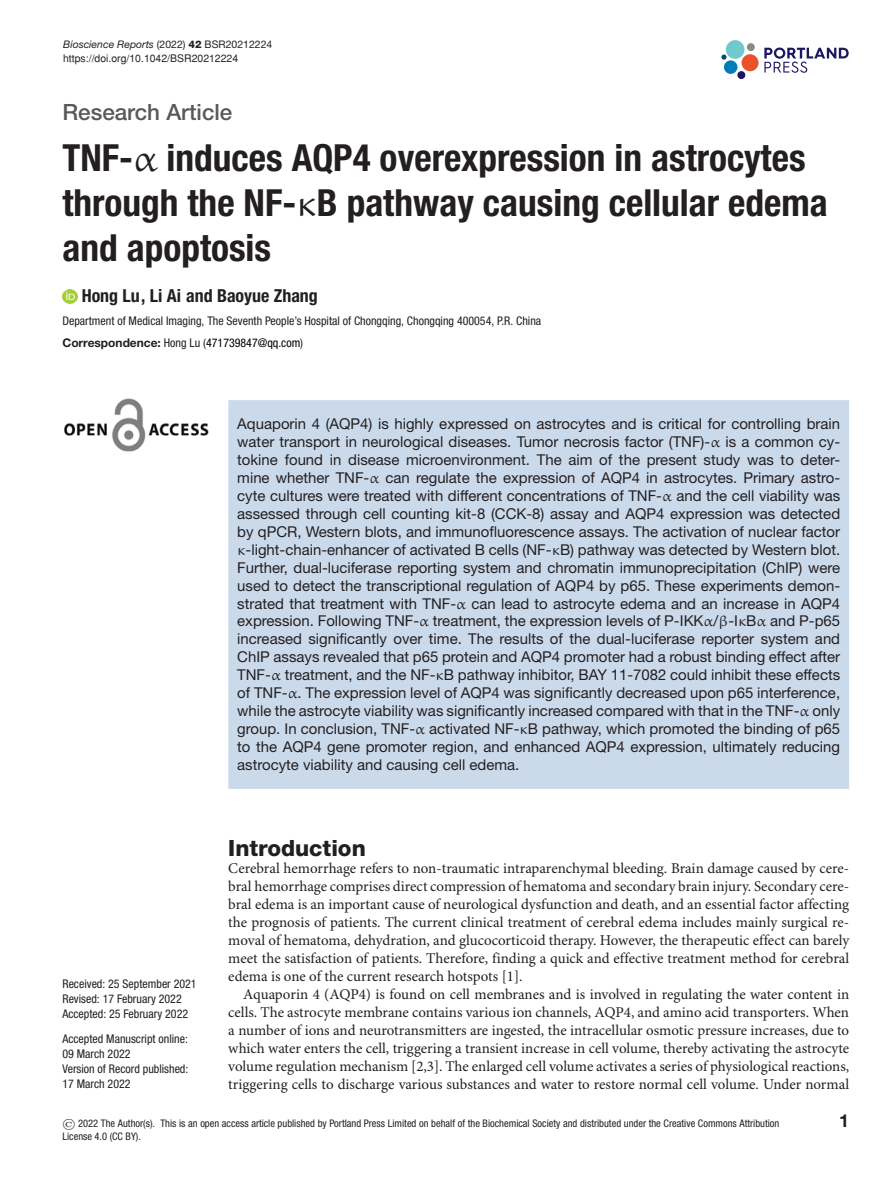
<style>
.page{position:relative;width:893px;height:1183px;background:#fff}
.page>*{position:absolute;margin:0;border:0;box-sizing:border-box;transform-origin:0 0}
.t1{font:700 condensed 37.35px/44.8px "Helvetica Neue LT Std";color:#231f20}
.t2{font:500 22.35px "Helvetica Neue LT Std";color:#58595b}
.t3{font:800 22.35px "Helvetica Neue LT Std";color:#231f20}
.t4{font:700 condensed 18px "Helvetica Neue LT Std";color:#231f20}
.t5{font:700 18px "Helvetica Neue LT Std";color:#231f20}
.t6{font:15px/18px "Helvetica Neue LT Std";color:#231f20;text-align:justify}
.t7{font:15px/18px "Minion Pro";letter-spacing:-.005em;color:#231f20;text-align:justify}
.t8{font:condensed 12px/15px "Helvetica Neue LT Std";color:#231f20}
.t9{font:condensed 10.5px/13.5px "Helvetica Neue LT Std";color:#231f20}
.t10{font:italic 10.5px "Helvetica Neue LT Std";color:#231f20}
.t11{font:10.5px "Helvetica";color:#231f20}
.s1{font-style:normal}
.s2{font-weight:800;font-style:normal}
.s3{font-family:"EURM10";font-weight:400;font-stretch:normal}
.s4{font-weight:700;font-stretch:normal}
.s5{color:#000}
.s6{font-family:"EURM10"}
.s7{font-family:"SFRM0700";font-stretch:normal}
</style>
<div class="page">
<svg style="left:764px;top:48px;width:85px;height:25px"></svg>
<div style="left:726px;top:40px;width:18px;height:19px;background:#70cacb;border-radius:50%"></div>
<div style="left:741px;top:54px;width:18px;height:17px;background:#ea5329;border-radius:50%"></div>
<div style="left:724px;top:60px;width:13px;height:14px;background:#007db5;border-radius:50%"></div>
<div style="left:737px;top:71px;width:8px;height:8px;background:#1d1760;border-radius:50%"></div>
<div style="left:747px;top:43px;width:8px;height:8px;background:#888c85;border-radius:50%"></div>
<svg style="left:721px;top:54px;width:5px;height:6px"></svg>
<img style="left:62px;top:289px;width:16px;height:15px">
<img style="left:64px;top:398px;width:145px;height:53px">
<div style="left:228px;top:400px;width:621px;height:388px;background:#cbdaeb"></div>
<p class="t10" style="left:63px;top:40px;width:211px">Bioscience Reports <span class="s1">(2022)</span> <span class="s2">42</span> <span class="s1">BSR20212224</span></p>
<p class="t11" style="left:63px;top:54px;width:177px">https://doi.org/10.1042/BSR20212224</p>
<h2 class="t2" style="left:62px;top:104px;width:171px">Research Article</h2>
<h1 class="t1" style="left:62px;top:138px;width:767px">TNF-<span class="s3">α</span> induces AQP4 overexpression in astrocytes through the NF-<span class="s3">κ</span>B pathway causing cellular edema and apoptosis</h1>
<p class="t4" style="left:82px;top:289px;width:238px">Hong Lu, Li Ai and Baoyue Zhang</p>
<p class="t8" style="left:62px;top:310px;width:480px;line-height:22.4px">Department of Medical Imaging, The Seventh People’s Hospital of Chongqing, Chongqing 400054, P.R. China<br><span class="s4">Correspondence:</span> Hong Lu (<span class="s5">471739847@qq.com</span>)</p>
<p class="t6" style="left:237px;top:416px;width:604px">Aquaporin 4 (AQP4) is highly expressed on astrocytes and is critical for controlling brain water transport in neurological diseases. Tumor necrosis factor (TNF)-<span class="s6">α</span> is a common cy&shy;tokine found in disease microenvironment. The aim of the present study was to deter&shy;mine whether TNF-<span class="s6">α</span> can regulate the expression of AQP4 in astrocytes. Primary astro&shy;cyte cultures were treated with different concentrations of TNF-<span class="s6">α</span> and the cell viability was assessed through cell counting kit-8 (CCK-8) assay and AQP4 expression was detected by qPCR, Western blots, and immunofluorescence assays. The activation of nuclear factor <span class="s6">κ</span>-light-chain-enhancer of activated B cells (NF-<span class="s6">κ</span>B) pathway was detected by Western blot.<br>Further, dual-luciferase reporting system and chromatin immunoprecipitation (ChIP) were used to detect the transcriptional regulation of AQP4 by p65. These experiments demon&shy;strated that treatment with TNF-<span class="s6">α</span> can lead to astrocyte edema and an increase in AQP4 expression. Following TNF-<span class="s6">α</span> treatment, the expression levels of P-IKK<span class="s6">α</span>/<span class="s6">β</span>-I<span class="s6">κ</span>B<span class="s6">α</span> and P-p65 increased significantly over time. The results of the dual-luciferase reporter system and ChIP assays revealed that p65 protein and AQP4 promoter had a robust binding effect after TNF-<span class="s6">α</span> treatment, and the NF-<span class="s6">κ</span>B pathway inhibitor, BAY 11-7082 could inhibit these effects of TNF-<span class="s6">α</span>. The expression level of AQP4 was significantly decreased upon p65 interference, while the astrocyte viability was significantly increased compared with that in the TNF-<span class="s6">α</span> only group. In conclusion, TNF-<span class="s6">α</span> activated NF-<span class="s6">κ</span>B pathway, which promoted the binding of p65 to the AQP4 gene promoter region, and enhanced AQP4 expression, ultimately reducing astrocyte viability and causing cell edema.</p>
<h2 class="t3" style="left:228px;top:839px;width:139px">Introduction</h2>
<p class="t7" style="left:228px;top:860px;width:622px">Cerebral hemorrhage refers to non-traumatic intraparenchymal bleeding. Brain damage caused by cere&shy;bral hemorrhage comprises direct compression of hematoma and secondary brain injury. Secondary cere&shy;bral edema is an important cause of neurological dysfunction and death, and an essential factor affecting the prognosis of patients. The current clinical treatment of cerebral edema includes mainly surgical re&shy;moval of hematoma, dehydration, and glucocorticoid therapy. However, the therapeutic effect can barely meet the satisfaction of patients. Therefore, finding a quick and effective treatment method for cerebral edema is one of the current research hotspots [1].</p>
<p class="t7" style="left:228px;top:986px;width:622px;text-indent:15px">Aquaporin 4 (AQP4) is found on cell membranes and is involved in regulating the water content in cells. The astrocyte membrane contains various ion channels, AQP4, and amino acid transporters. When a number of ions and neurotransmitters are ingested, the intracellular osmotic pressure increases, due to which water enters the cell, triggering a transient increase in cell volume, thereby activating the astrocyte volume regulation mechanism [2,3]. The enlarged cell volume activates a series of physiological reactions, triggering cells to discharge various substances and water to restore normal cell volume. Under normal</p>
<p class="t9" style="left:62px;top:1117px;width:718px"><span class="s7">©</span> 2022 The Author(s). This is an open access article published by Portland Press Limited on behalf of the Biochemical Society and distributed under the Creative Commons Attribution<br>License 4.0 (CC BY).</p>
<p class="t5" style="left:839px;top:1113px;width:11px">1</p>
<p class="t8" style="left:62px;top:976px;width:136px">Received: 25 September 2021<br>Revised: 17 February 2022<br>Accepted: 25 February 2022</p>
<p class="t8" style="left:62px;top:1032px;width:127px">Accepted Manuscript online:<br>09 March 2022<br>Version of Record published:<br>17 March 2022</p>
</div>
